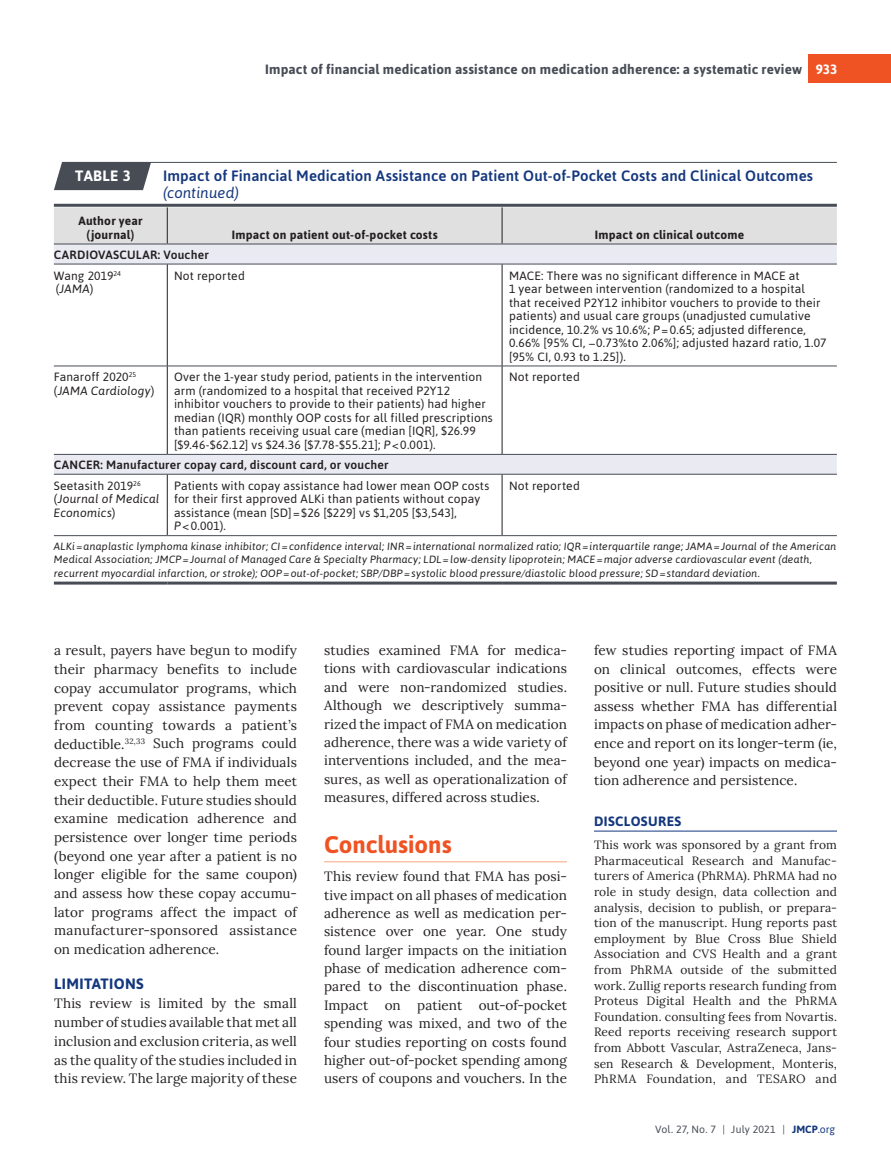
<style>
.page{position:relative;width:891px;height:1175px;background:#fff}
.page>*{position:absolute;margin:0;border:0;box-sizing:border-box;transform-origin:0 0}
.t1{font:700 24px "Asap";color:#f05323}
.t2{font:500 15px "Asap";letter-spacing:.005em;color:#14377d}
.t3{font:700 15px "Asap";letter-spacing:.025em;color:#14377d}
.t4{font:italic 15px "Asap";letter-spacing:.005em;color:#14377d}
.t5{font:700 15px "Asap";letter-spacing:.025em;color:#fff}
.t6{font:13.5px/18.6px "Lora";letter-spacing:.01em;color:#231f20;text-align:justify}
.t7{font:700 13.5px "Asap";letter-spacing:.015em;color:#474c55}
.t8{font:700 13.5px "Asap";letter-spacing:.03em;color:#14377d}
.t9{font:12px/13.5px "Asap";letter-spacing:.01em;color:#231f20}
.t10{font:12px/15.6px "Lora";letter-spacing:.015em;color:#231f20;text-align:justify}
.t11{font:600 12px/20.9px "Asap";letter-spacing:.02em;color:#231f20}
.t12{font:700 12px/13.5px "Asap";letter-spacing:.015em;color:#231f20;text-align:center}
.t13{font:italic 12px/13.5px "Asap";letter-spacing:.015em;color:#231f20}
.t14{font:italic 10.5px/13.5px "Asap";letter-spacing:.02em;color:#231f20}
.t15{font:10.5px "Asap";letter-spacing:.01em;color:#474c55}
.s1{color:#fff}
.s2{font-weight:400}
.s3{font-style:normal}
.s4{font-style:italic}
.s5{font-weight:700;color:#14377d}
.s6{color:#14377d}
</style>
<div class="page">
<div style="left:809px;top:54px;width:82px;height:29px;background:#f05323"></div>
<hr style="left:594px;top:830px;width:243px;height:1px;background:#14377d">
<hr style="left:324px;top:861px;width:243px;height:1px;background:#f9a67f">
<div style="left:54px;top:207px;width:783px;height:37px;background:#dfe0df"></div>
<svg style="left:54px;top:245px;width:783px;height:229px"></svg>
<hr style="left:167px;top:207px;width:1px;height:37px;background:#231f20">
<hr style="left:502px;top:207px;width:1px;height:37px;background:#231f20">
<hr style="left:167px;top:264px;width:1px;height:102px;background:#231f20">
<hr style="left:502px;top:264px;width:1px;height:102px;background:#231f20">
<hr style="left:167px;top:366px;width:1px;height:88px;background:#231f20">
<hr style="left:502px;top:366px;width:1px;height:88px;background:#231f20">
<hr style="left:167px;top:474px;width:1px;height:61px;background:#231f20">
<hr style="left:502px;top:474px;width:1px;height:61px;background:#231f20">
<hr style="left:54px;top:244px;width:113px;height:1px;background:#474c55">
<hr style="left:167px;top:244px;width:335px;height:1px;background:#474c55">
<hr style="left:502px;top:244px;width:335px;height:1px;background:#474c55">
<hr style="left:54px;top:535px;width:113px;height:1px;background:#474c55">
<hr style="left:167px;top:535px;width:335px;height:1px;background:#474c55">
<hr style="left:502px;top:535px;width:335px;height:1px;background:#474c55">
<hr style="left:54px;top:264px;width:113px;height:1px;background:#474c55">
<hr style="left:167px;top:264px;width:335px;height:1px;background:#474c55">
<hr style="left:502px;top:264px;width:335px;height:1px;background:#474c55">
<hr style="left:54px;top:366px;width:113px;height:1px;background:#474c55">
<hr style="left:167px;top:366px;width:335px;height:1px;background:#474c55">
<hr style="left:502px;top:366px;width:335px;height:1px;background:#474c55">
<hr style="left:54px;top:454px;width:113px;height:1px;background:#474c55">
<hr style="left:167px;top:454px;width:335px;height:1px;background:#474c55">
<hr style="left:502px;top:454px;width:335px;height:1px;background:#474c55">
<hr style="left:54px;top:474px;width:113px;height:1px;background:#474c55">
<hr style="left:167px;top:474px;width:335px;height:1px;background:#474c55">
<hr style="left:502px;top:474px;width:335px;height:1px;background:#474c55">
<hr style="left:54px;top:581px;width:113px;height:3px;background:#474c55">
<hr style="left:167px;top:581px;width:335px;height:3px;background:#474c55">
<hr style="left:502px;top:581px;width:335px;height:3px;background:#474c55">
<hr style="left:54px;top:204px;width:783px;height:3px;background:#474c55">
<svg style="left:54px;top:162px;width:97px;height:28px;background:#565b63"></svg>
<hr style="left:62px;top:162px;width:775px;height:1px;background:#474c55">
<p class="t7" style="left:265px;top:60px;width:574px">Impact of financial medication assistance on medication adherence: a systematic review <span class="s1">933</span></p>
<p class="t5" style="left:75px;top:166px;width:57px">TABLE 3</p>
<p class="t12" style="left:78px;top:214px;width:66px">Author year (journal)</p>
<p class="t2" style="left:163px;top:166px;width:652px">Impact of Financial Medication Assistance on Patient Out-of-Pocket Costs and Clinical Outcomes</p>
<p class="t4" style="left:163px;top:183px;width:77px">(continued)</p>
<p class="t12" style="left:232px;top:227px;width:207px">Impact on patient out-of-pocket costs</p>
<p class="t12" style="left:595px;top:227px;width:151px">Impact on clinical outcome</p>
<p class="t11" style="left:54px;top:243px;width:156px">CARDIOVASCULAR: Voucher<br><span class="s2">Wang 2019</span><sup>24</sup></p>
<p class="t13" style="left:56px;top:282px;width:39px"><span class="s3">(</span>JAMA<span class="s3">)</span></p>
<p class="t9" style="left:174px;top:268px;width:72px">Not reported</p>
<p class="t9" style="left:509px;top:268px;width:319px">MACE: There was no significant difference in MACE at<br>1 year between intervention (randomized to a hospital that received P2Y12 inhibitor vouchers to provide to their patients) and usual care groups (unadjusted cumulative incidence, 10.2% vs 10.6%; <span class="s4">P</span>=0.65; adjusted difference, 0.66% [95% CI, −0.73%to 2.06%]; adjusted hazard ratio, 1.07 [95% CI, 0.93 to 1.25]).</p>
<p class="t9" style="left:54px;top:370px;width:102px">Fanaroff 2020<sup>25 </sup>(<span class="s4">JAMA Cardiology</span>)</p>
<p class="t9" style="left:174px;top:370px;width:320px">Over the 1-year study period, patients in the intervention arm (randomized to a hospital that received P2Y12 inhibitor vouchers to provide to their patients) had higher median (IQR) monthly OOP costs for all filled prescriptions than patients receiving usual care (median [IQR], $26.99 [$9.46-$62.12] vs $24.36 [$7.78-$55.21]; <span class="s4">P</span>&lt;0.001).</p>
<p class="t9" style="left:509px;top:370px;width:72px">Not reported</p>
<p class="t11" style="left:54px;top:453px;width:336px">CANCER: Manufacturer copay card, discount card, or voucher<br><span class="s2">Seetasith 2019</span><sup>26</sup></p>
<p class="t13" style="left:54px;top:492px;width:107px"><span class="s3">(</span>Journal of Medical<br>Economics<span class="s3">)</span></p>
<p class="t9" style="left:174px;top:478px;width:317px">Patients with copay assistance had lower mean OOP costs for their first approved ALKi than patients without copay assistance (mean [SD]=$26 [$229] vs $1,205 [$3,543], <span class="s4">P</span>&lt;0.001).</p>
<p class="t9" style="left:509px;top:478px;width:72px">Not reported</p>
<p class="t14" style="left:54px;top:539px;width:784px">ALKi=anaplastic lymphoma kinase inhibitor; CI=confidence interval; INR=international normalized ratio; IQR=interquartile range; JAMA=Journal of the American<br>Medical Association; JMCP=Journal of Managed Care &amp; Specialty Pharmacy; LDL=low-density lipoprotein; MACE=major adverse cardiovascular event (death, recurrent myocardial infarction, or stroke); OOP=out-of-pocket; SBP/DBP=systolic blood pressure/diastolic blood pressure; SD=standard deviation.</p>
<p class="t6" style="left:54px;top:640px;width:245px">a result, payers have begun to modify their pharmacy benefits to include copay accumulator programs, which prevent copay assistance payments from counting towards a patient’s deductible.<sup>32,33</sup> Such programs could decrease the use of FMA if individuals expect their FMA to help them meet their deductible. Future studies should examine medication adherence and persistence over longer time periods (beyond one year after a patient is no longer eligible for the same coupon) and assess how these copay accumu&shy;lator programs affect the impact of manufacturer-sponsored assistance on medication adherence.</p>
<p class="t3" style="left:54px;top:973px;width:91px">LIMITATIONS</p>
<p class="t6" style="left:54px;top:993px;width:245px">This review is limited by the small number of studies available that met all inclusion and exclusion criteria, as well as the quality of the studies included in this review. The large majority of these</p>
<p class="t6" style="left:324px;top:640px;width:245px">studies examined FMA for medica&shy;tions with cardiovascular indications and were non-randomized studies.<br>Although we descriptively summa&shy;rized the impact of FMA on medication adherence, there was a wide variety of interventions included, and the mea&shy;sures, as well as operationalization of measures, differed across studies.</p>
<h1 class="t1" style="left:324px;top:828px;width:129px">Conclusions</h1>
<p class="t6" style="left:324px;top:866px;width:245px">This review found that FMA has posi&shy;tive impact on all phases of medication adherence as well as medication per&shy;sistence over one year. One study found larger impacts on the initiation phase of medication adherence com&shy;pared to the discontinuation phase.<br>Impact on patient out-of-pocket spending was mixed, and two of the four studies reporting on costs found higher out-of-pocket spending among users of coupons and vouchers. In the</p>
<p class="t6" style="left:594px;top:640px;width:245px">few studies reporting impact of FMA on clinical outcomes, effects were positive or null. Future studies should assess whether FMA has differential impacts on phase of medication adher&shy;ence and report on its longer-term (ie, beyond one year) impacts on medica&shy;tion adherence and persistence.</p>
<p class="t8" style="left:594px;top:812px;width:89px">DISCLOSURES</p>
<p class="t10" style="left:594px;top:836px;width:245px">This work was sponsored by a grant from Pharmaceutical Research and Manufac&shy;turers of America (PhRMA). PhRMA had no role in study design, data collection and analysis, decision to publish, or prepara&shy;tion of the manuscript. Hung reports past employment by Blue Cross Blue Shield Association and CVS Health and a grant from PhRMA outside of the submitted work. Zullig reports research funding from Proteus Digital Health and the PhRMA Foundation. consulting fees from Novartis.<br>Reed reports receiving research support from Abbott Vascular, AstraZeneca, Jans&shy;sen Research &amp; Development, Monteris, PhRMA Foundation, and TESARO and</p>
<p class="t15" style="left:655px;top:1122px;width:182px">Vol. 27, No. 7 | July 2021 | <span class="s5">JMCP</span><span class="s6">.org</span></p>
</div>
